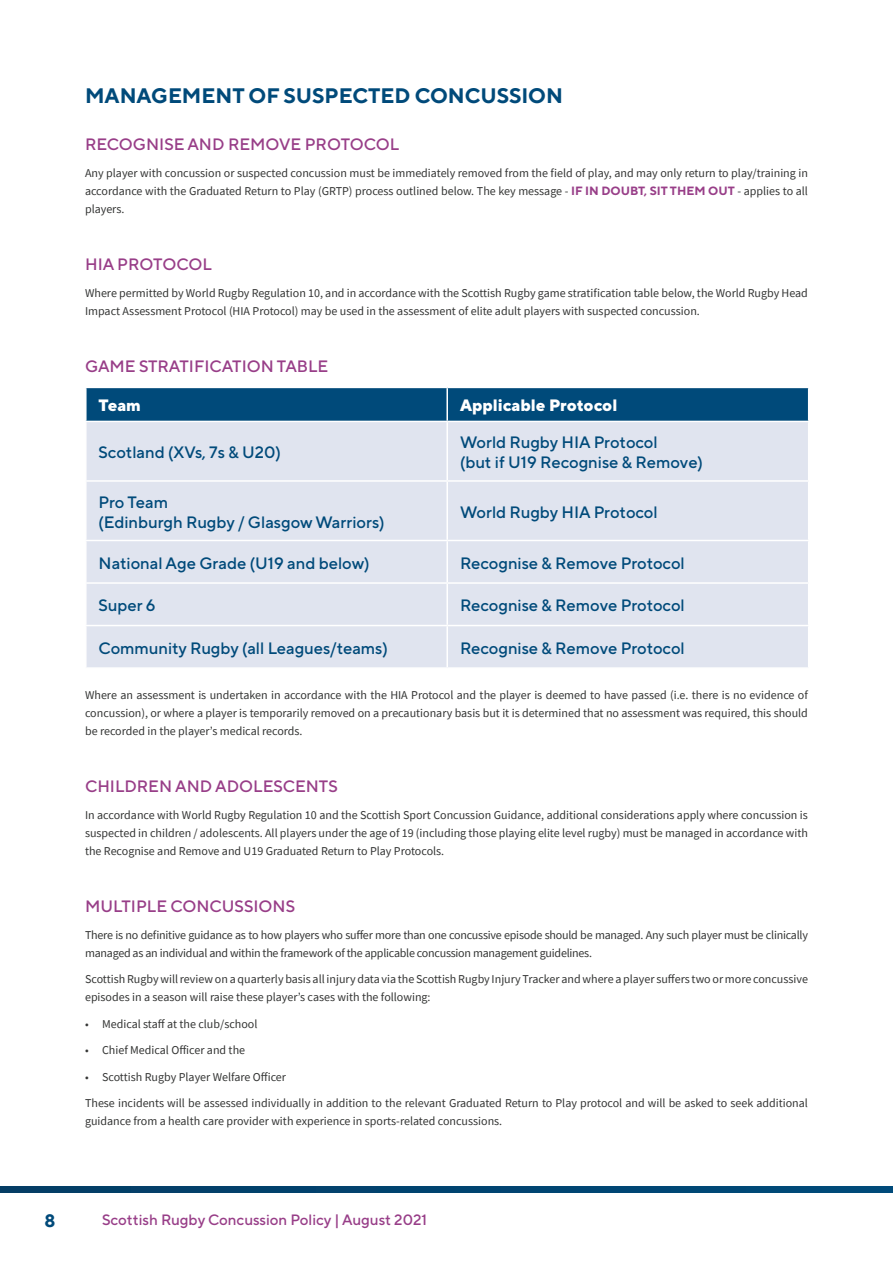
<style>
.page{position:relative;width:893px;height:1263px;background:#fff}
.page>*{position:absolute;margin:0;border:0;box-sizing:border-box;transform-origin:0 0}
.t1{font:700 21px "TT Norms Pro";color:#004a7a}
.t2{font:700 18px "TT Norms Pro";color:#004a7a}
.t3{font:500 16.5px/19.8px "TT Norms Pro";color:#004a7a}
.t4{font:500 16.5px "TT Norms Pro";color:#983e88}
.t5{font:800 16.5px "TT Norms Pro";color:#fff}
.t6{font:500 15px "TT Norms Pro";color:#983e88}
.t7{font:12px/18px "Source Sans Pro";color:#343534;text-align:justify}
.t8{font:12px/18px "Source Sans Pro";letter-spacing:-.02em;color:#343534}
.s1{font-family:"TT Norms Pro";font-weight:700;color:#983e88}
</style>
<div class="page">
<div style="left:0;top:1186px;width:893px;height:7px;background:#004370"></div>
<div style="left:87px;top:388px;width:721px;height:33px;background:#004a7a"></div>
<div style="left:87px;top:422px;width:721px;height:245px;background:#e0e4ef"></div>
<hr style="left:446px;top:422px;width:2px;height:58px;background:#fff">
<hr style="left:85px;top:480px;width:362px;height:2px;background:#fff">
<hr style="left:447px;top:480px;width:362px;height:2px;background:#fff">
<hr style="left:446px;top:482px;width:2px;height:58px;background:#fff">
<hr style="left:85px;top:540px;width:362px;height:1px;background:#fff">
<hr style="left:447px;top:540px;width:362px;height:1px;background:#fff">
<hr style="left:446px;top:541px;width:2px;height:41px;background:#fff">
<hr style="left:85px;top:582px;width:362px;height:2px;background:#fff">
<hr style="left:447px;top:582px;width:362px;height:2px;background:#fff">
<hr style="left:446px;top:584px;width:2px;height:41px;background:#fff">
<hr style="left:85px;top:625px;width:362px;height:1px;background:#fff">
<hr style="left:447px;top:625px;width:362px;height:1px;background:#fff">
<hr style="left:446px;top:626px;width:2px;height:41px;background:#fff">
<hr style="left:446px;top:388px;width:2px;height:33px;background:#fff">
<p class="t1" style="left:85px;top:80px;width:479px">MANAGEMENT OF SUSPECTED CONCUSSION</p>
<p class="t4" style="left:85px;top:132px;width:316px">RECOGNISE AND REMOVE PROTOCOL</p>
<p class="t7" style="left:85px;top:164px;width:724px">Any player with concussion or suspected concussion must be immediately removed from the field of play, and may only return to play/training in accordance with the Graduated Return to Play (GRTP) process outlined below. The key message - <span class="s1">IF IN DOUBT, SIT THEM OUT</span> - applies to all players.</p>
<p class="t4" style="left:85px;top:252px;width:128px">HIA PROTOCOL</p>
<p class="t7" style="left:85px;top:284px;width:724px">Where permitted by World Rugby Regulation 10, and in accordance with the Scottish Rugby game stratification table below, the World Rugby Head<br>Impact Assessment Protocol (HIA Protocol) may be used in the assessment of elite adult players with suspected concussion.</p>
<p class="t4" style="left:85px;top:354px;width:245px">GAME STRATIFICATION TABLE</p>
<p class="t5" style="left:99px;top:393px;width:44px">Team</p>
<p class="t5" style="left:460px;top:393px;width:159px">Applicable Protocol</p>
<p class="t3" style="left:99px;top:441px;width:184px">Scotland (XVs, 7s &amp; U20)</p>
<p class="t3" style="left:460px;top:431px;width:244px">World Rugby HIA Protocol<br>(but if U19 Recognise &amp; Remove)</p>
<p class="t3" style="left:99px;top:491px;width:288px">Pro Team<br>(Edinburgh Rugby / Glasgow Warriors)</p>
<p class="t3" style="left:460px;top:501px;width:199px">World Rugby HIA Protocol</p>
<p class="t3" style="left:99px;top:552px;width:273px">National Age Grade (U19 and below)</p>
<p class="t3" style="left:460px;top:552px;width:226px">Recognise &amp; Remove Protocol</p>
<p class="t3" style="left:99px;top:594px;width:58px">Super 6</p>
<p class="t3" style="left:460px;top:594px;width:226px">Recognise &amp; Remove Protocol</p>
<p class="t3" style="left:99px;top:637px;width:291px">Community Rugby (all Leagues/teams)</p>
<p class="t3" style="left:460px;top:637px;width:226px">Recognise &amp; Remove Protocol</p>
<p class="t7" style="left:85px;top:686px;width:724px">Where an assessment is undertaken in accordance with the HIA Protocol and the player is deemed to have passed (i.e. there is no evidence of concussion), or where a player is temporarily removed on a precautionary basis but it is determined that no assessment was required, this should be recorded in the player’s medical records.</p>
<p class="t4" style="left:85px;top:774px;width:254px">CHILDREN AND ADOLESCENTS</p>
<p class="t7" style="left:85px;top:806px;width:724px">In accordance with World Rugby Regulation 10 and the Scottish Sport Concussion Guidance, additional considerations apply where concussion is suspected in children / adolescents. All players under the age of 19 (including those playing elite level rugby) must be managed in accordance with the Recognise and Remove and U19 Graduated Return to Play Protocols.</p>
<p class="t4" style="left:85px;top:894px;width:212px">MULTIPLE CONCUSSIONS</p>
<p class="t8" style="left:85px;top:926px;width:724px">There is no definitive guidance as to how players who suffer more than one concussive episode should be managed. Any such player must be clinically managed as an individual and within the framework of the applicable concussion management guidelines.</p>
<p class="t7" style="left:85px;top:970px;width:724px">Scottish Rugby will review on a quarterly basis all injury data via the Scottish Rugby Injury Tracker and where a player suffers two or more concussive episodes in a season will raise these player’s cases with the following:</p>
<p class="t7" style="left:85px;top:1015px;width:174px">• Medical staff at the club/school</p>
<p class="t7" style="left:85px;top:1041px;width:162px">• Chief Medical Officer and the</p>
<p class="t7" style="left:85px;top:1068px;width:203px">• Scottish Rugby Player Welfare Officer</p>
<p class="t7" style="left:85px;top:1094px;width:724px">These incidents will be assessed individually in addition to the relevant Graduated Return to Play protocol and will be asked to seek additional guidance from a health care provider with experience in sports-related concussions.</p>
<h2 class="t2" style="left:45px;top:1207px;width:12px">8</h2>
<p class="t6" style="left:102px;top:1208px;width:326px">Scottish Rugby Concussion Policy | August 2021</p>
</div>
